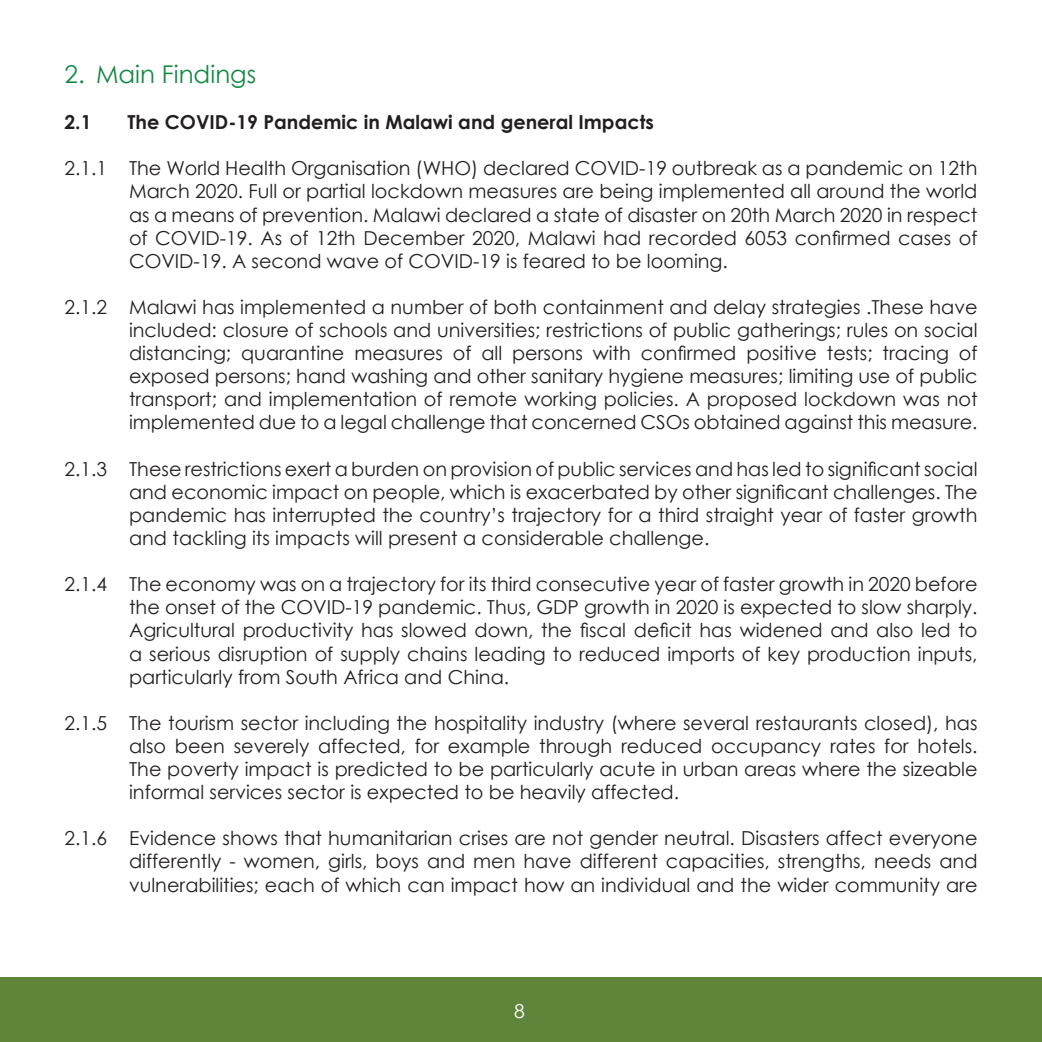
<style>
.page{position:relative;width:1042px;height:1042px;background:#fff}
.page>*{position:absolute;margin:0;border:0;box-sizing:border-box;transform-origin:0 0}
.t1{font:24.5px "Century Gothic";color:#128943}
.t2{font:19.25px/23.1px "Century Gothic";color:#231f20;text-align:justify}
.t3{font:700 19.25px "Century Gothic";color:#231f20}
.t4{font:19.25px "Century Gothic";color:#fff}
</style>
<div class="page">
<div style="left:0;top:977px;width:1042px;height:65px;background:#5f853a"></div>
<p class="t1" style="left:64px;top:57px;width:193px">2. Main Findings</p>
<p class="t3" style="left:64px;top:107px;width:28px">2.1</p>
<p class="t3" style="left:127px;top:107px;width:528px">The COVID-19 Pandemic in Malawi and general Impacts</p>
<p class="t2" style="left:129px;top:156px;width:850px;text-indent:-64px">2.1.1 The World Health Organisation (WHO) declared COVID-19 outbreak as a pandemic on 12th March 2020. Full or partial lockdown measures are being implemented all around the world as a means of prevention. Malawi declared a state of disaster on 20th March 2020 in respect of COVID-19. As of 12th December 2020, Malawi had recorded 6053 confirmed cases of COVID-19. A second wave of COVID-19 is feared to be looming.</p>
<p class="t2" style="left:129px;top:295px;width:850px;text-indent:-64px">2.1.2 Malawi has implemented a number of both containment and delay strategies .These have included: closure of schools and universities; restrictions of public gatherings; rules on social distancing; quarantine measures of all persons with confirmed positive tests; tracing of exposed persons; hand washing and other sanitary hygiene measures; limiting use of public transport; and implementation of remote working policies. A proposed lockdown was not implemented due to a legal challenge that concerned CSOs obtained against this measure.</p>
<p class="t2" style="left:129px;top:457px;width:850px;text-indent:-65px">2.1.3 These restrictions exert a burden on provision of public services and has led to significant social and economic impact on people, which is exacerbated by other significant challenges. The pandemic has interrupted the country’s trajectory for a third straight year of faster growth and tackling its impacts will present a considerable challenge.</p>
<p class="t2" style="left:129px;top:572px;width:850px;text-indent:-64px">2.1.4 The economy was on a trajectory for its third consecutive year of faster growth in 2020 before the onset of the COVID-19 pandemic. Thus, GDP growth in 2020 is expected to slow sharply.<br>Agricultural productivity has slowed down, the fiscal deficit has widened and also led to a serious disruption of supply chains leading to reduced imports of key production inputs, particularly from South Africa and China.</p>
<p class="t2" style="left:129px;top:711px;width:850px;text-indent:-64px">2.1.5 The tourism sector including the hospitality industry (where several restaurants closed), has also been severely affected, for example through reduced occupancy rates for hotels.<br>The poverty impact is predicted to be particularly acute in urban areas where the sizeable informal services sector is expected to be heavily affected.</p>
<p class="t2" style="left:129px;top:826px;width:850px;text-indent:-64px">2.1.6 Evidence shows that humanitarian crises are not gender neutral. Disasters affect everyone differently - women, girls, boys and men have different capacities, strengths, needs and vulnerabilities; each of which can impact how an individual and the wider community are</p>
<p class="t4" style="left:514px;top:998px;width:12px">8</p>
</div>
